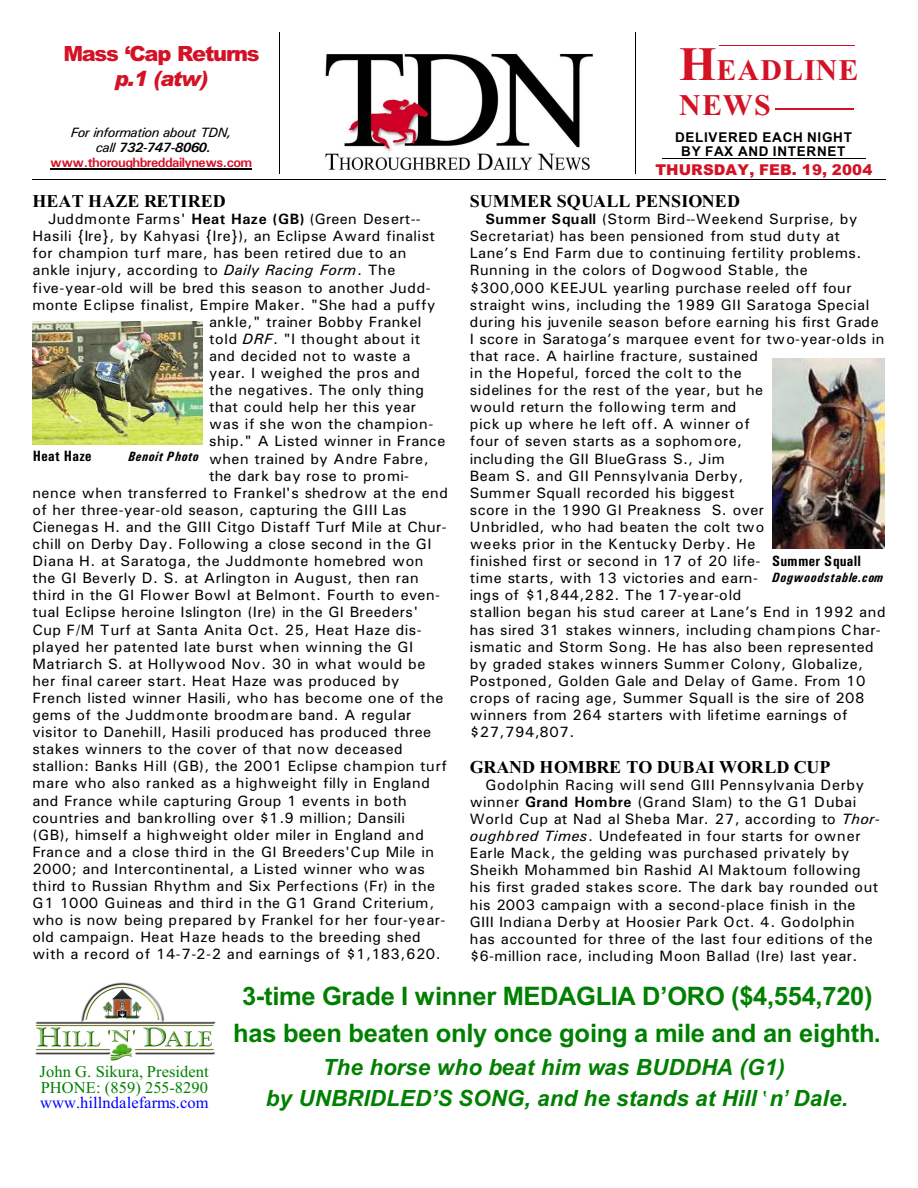
<style>
.page{position:relative;width:918px;height:1188px;background:#fff}
.page>*{position:absolute;margin:0;border:0;box-sizing:border-box;transform-origin:0 0}
.t1{font:700 30px/34.5px "Times New Roman";letter-spacing:.035em;color:#d41226}
.t2{font:700 25.5px/36.6px "Arial";letter-spacing:-.01em;color:#008000;text-align:center}
.t3{font:italic 700 22.35px/31.5px "Arial";letter-spacing:.005em;color:#008000;text-align:center}
.t4{font:900 21px "Arial";letter-spacing:-.055em;color:#d41226}
.t5{font:italic 900 21px "Arial";color:#d41226}
.t6{font:700 18px "Times New Roman";letter-spacing:.005em;color:#000}
.t7{font:16.5px/15.5px "Times New Roman";letter-spacing:.005em;color:#008000}
.t8{font:16.5px "Times New Roman";letter-spacing:.005em;color:#00f}
.t9{font:15px/17.1px "Univers";letter-spacing:.03em;color:#000}
.t10{font:15px "Univers";letter-spacing:.01em;color:#000}
.t11{font:15px "Univers";letter-spacing:.06em;color:#000}
.t12{font:900 15px "Arial";letter-spacing:.005em;color:#d41226}
.t13{font:700 15px "Univers Condensed";letter-spacing:.02em;color:#000}
.t14{font:700 13.5px/15px "Univers";letter-spacing:-.04em;color:#d41226;text-align:center}
.t15{font:700 13.5px/13.8px "Arial";letter-spacing:.055em;color:#000;text-align:center}
.t16{font:italic 700 13.5px "Univers Condensed";letter-spacing:.055em;color:#000}
.t17{font:italic 700 13.5px "Univers Condensed";letter-spacing:.035em;color:#000}
.s1{font-size:48px}
.s2{font-weight:400;font-style:italic;color:#000}
.s3{font-style:italic;color:#000}
.s4{font-weight:700}
.s5{font-style:italic}
.s6{font-family:"Arial Narrow"}
</style>
<div class="page">
<img style="left:35px;top:982px;width:180px;height:79px">
<img style="left:325px;top:53px;width:268px;height:118px">
<hr style="left:50px;top:169px;width:201px;height:1px;background:#000">
<hr style="left:662px;top:158px;width:204px;height:1px;background:#000">
<hr style="left:719px;top:45px;width:136px;height:1px;background:#d41226">
<hr style="left:776px;top:109px;width:78px;height:1px;background:#d41226">
<hr style="left:32px;top:179px;width:853px;height:1px;background:#000">
<hr style="left:280px;top:32px;width:1px;height:142px;background:#000">
<hr style="left:635px;top:32px;width:1px;height:142px;background:#000">
<img style="left:33px;top:321px;width:169px;height:123px">
<img style="left:772px;top:358px;width:113px;height:191px">
<h3 class="t4" style="left:63px;top:46px;width:198px">Mass ‘Cap Returns</h3>
<h3 class="t5" style="left:115px;top:71px;width:95px">p.1 (atw)</h3>
<h1 class="t1" style="left:679px;top:56px;width:181px"><span class="s1">H</span>EADLINE<br>NEWS</h1>
<p class="t14" style="left:50px;top:126px;width:204px"><span class="s2">For information about TDN,<br>call</span> <span class="s3">732-747-8060. </span>www.thoroughbreddailynews.com</p>
<p class="t15" style="left:675px;top:132px;width:178px">DELIVERED EACH NIGHT<br>BY FAX AND INTERNET</p>
<p class="t12" style="left:655px;top:165px;width:218px">THURSDAY, FEB. 19, 2004</p>
<p class="t6" style="left:32px;top:195px;width:195px">HEAT HAZE RETIRED</p>
<p class="t9" style="left:48px;top:212px;width:374px">Juddmonte Farms' <span class="s4">Heat Haze (GB)</span> (Green Desert--</p>
<p class="t9" style="left:32px;top:229px;width:404px">Hasili {Ire}, by Kahyasi {Ire}), an Eclipse Award finalist</p>
<p class="t9" style="left:32px;top:246px;width:375px">for champion turf mare, has been retired due to an</p>
<p class="t9" style="left:32px;top:263px;width:365px">ankle injury, according to <span class="s5">Daily Racing Form</span>. The</p>
<p class="t9" style="left:32px;top:280px;width:400px">five-year-old will be bred this season to another Judd-</p>
<p class="t9" style="left:32px;top:297px;width:404px">monte Eclipse finalist, Empire Maker. "She had a puffy</p>
<p class="t9" style="left:209px;top:314px;width:214px">ankle," trainer Bobby Frankel</p>
<p class="t9" style="left:209px;top:331px;width:213px">told <span class="s5">DRF</span>. "I thought about it</p>
<p class="t9" style="left:209px;top:349px;width:203px">and decided not to waste a</p>
<p class="t9" style="left:209px;top:366px;width:212px">year. I weighed the pros and</p>
<p class="t9" style="left:209px;top:383px;width:217px">the negatives. The only thing</p>
<p class="t9" style="left:209px;top:400px;width:208px">that could help her this year</p>
<p class="t9" style="left:209px;top:417px;width:226px">was if she won the champion-</p>
<p class="t9" style="left:209px;top:434px;width:238px">ship." A Listed winner in France</p>
<p class="t9" style="left:209px;top:451px;width:221px">when trained by Andre Fabre,</p>
<p class="t10" style="left:209px;top:470px;width:201px">the dark bay rose to promi-</p>
<p class="t9" style="left:32px;top:485px;width:417px">nence when transferred to Frankel's shedrow at the end</p>
<p class="t9" style="left:32px;top:502px;width:376px">of her three-year-old season, capturing the GIII Las</p>
<p class="t9" style="left:32px;top:520px;width:416px">Cienegas H. and the GIII Citgo Distaff Turf Mile at Chur-</p>
<p class="t9" style="left:32px;top:537px;width:401px">chill on Derby Day. Following a close second in the GI</p>
<p class="t9" style="left:32px;top:554px;width:393px">Diana H. at Saratoga, the Juddmonte homebred won</p>
<p class="t9" style="left:32px;top:571px;width:388px">the GI Beverly D. S. at Arlington in August, then ran</p>
<p class="t9" style="left:32px;top:588px;width:409px">third in the GI Flower Bowl at Belmont. Fourth to even-</p>
<p class="t9" style="left:32px;top:605px;width:388px">tual Eclipse heroine Islington (Ire) in the GI Breeders'</p>
<p class="t9" style="left:32px;top:622px;width:391px">Cup F/M Turf at Santa Anita Oct. 25, Heat Haze dis-</p>
<p class="t9" style="left:32px;top:639px;width:382px">played her patented late burst when winning the GI</p>
<p class="t9" style="left:32px;top:656px;width:395px">Matriarch S. at Hollywood Nov. 30 in what would be</p>
<p class="t9" style="left:32px;top:673px;width:369px">her final career start. Heat Haze was produced by</p>
<p class="t9" style="left:32px;top:691px;width:413px">French listed winner Hasili, who has become one of the</p>
<p class="t9" style="left:32px;top:708px;width:381px">gems of the Juddmonte broodmare band. A regular</p>
<p class="t9" style="left:32px;top:725px;width:400px">visitor to Danehill, Hasili produced has produced three</p>
<p class="t9" style="left:32px;top:742px;width:372px">stakes winners to the cover of that now deceased</p>
<p class="t9" style="left:32px;top:759px;width:416px">stallion: Banks Hill (GB), the 2001 Eclipse champion turf</p>
<p class="t9" style="left:32px;top:776px;width:399px">mare who also ranked as a highweight filly in England</p>
<p class="t9" style="left:32px;top:793px;width:376px">and France while capturing Group 1 events in both</p>
<p class="t10" style="left:32px;top:812px;width:374px">countries and bankrolling over $1.9 million; Dansili</p>
<p class="t9" style="left:32px;top:827px;width:393px">(GB), himself a highweight older miler in England and</p>
<p class="t10" style="left:32px;top:846px;width:403px">France and a close third in the GI Breeders'Cup Mile in</p>
<p class="t9" style="left:32px;top:862px;width:394px">2000; and Intercontinental, a Listed winner who was</p>
<p class="t9" style="left:32px;top:879px;width:404px">third to Russian Rhythm and Six Perfections (Fr) in the</p>
<p class="t11" style="left:32px;top:898px;width:403px">G1 1000 Guineas and third in the G1 Grand Criterium,</p>
<p class="t9" style="left:32px;top:913px;width:415px">who is now being prepared by Frankel for her four-year-</p>
<p class="t9" style="left:32px;top:930px;width:390px">old campaign. Heat Haze heads to the breeding shed</p>
<p class="t9" style="left:32px;top:947px;width:410px">with a record of 14-7-2-2 and earnings of $1,183,620.</p>
<p class="t13" style="left:33px;top:451px;width:60px">Heat Haze</p>
<p class="t17" style="left:128px;top:452px;width:72px">Benoit Photo</p>
<p class="t6" style="left:470px;top:195px;width:272px">SUMMER SQUALL PENSIONED</p>
<p class="t9" style="left:470px;top:212px;width:417px;text-indent:16px"><span class="s4">Summer Squall</span> (Storm Bird--Weekend Surprise, by Secretariat) has been pensioned from stud duty at Lane’s End Farm due to continuing fertility problems.<br>Running in the colors of Dogwood Stable, the $300,000 KEEJUL yearling purchase reeled off four straight wins, including the 1989 GII Saratoga Special during his juvenile season before earning his first Grade I score in Saratoga’s marquee event for two-year-olds in that race. A hairline fracture, sustained<br>in the Hopeful, forced the colt to the<br>sidelines for the rest of the year, but he<br>would return the following term and<br>pick up where he left off. A winner of<br>four of seven starts as a sophomore,<br>including the GII BlueGrass S., Jim<br>Beam S. and GII Pennsylvania Derby,<br>Summer Squall recorded his biggest<br>score in the 1990 GI Preakness S. over<br>Unbridled, who had beaten the colt two<br>weeks prior in the Kentucky Derby. He<br>finished first or second in 17 of 20 life-<br>time starts, with 13 victories and earn-<br>ings of $1,844,282. The 17-year-old<br>stallion began his stud career at Lane’s End in 1992 and has sired 31 stakes winners, including champions Char&shy;ismatic and Storm Song. He has also been represented by graded stakes winners Summer Colony, Globalize, Postponed, Golden Gale and Delay of Game. From 10 crops of racing age, Summer Squall is the sire of 208 winners from 264 starters with lifetime earnings of $27,794,807.</p>
<p class="t6" style="left:470px;top:761px;width:362px">GRAND HOMBRE TO DUBAI WORLD CUP</p>
<p class="t9" style="left:470px;top:777px;width:412px;text-indent:16px">Godolphin Racing will send GIII Pennsylvania Derby winner <span class="s4">Grand Hombre</span> (Grand Slam) to the G1 Dubai World Cup at Nad al Sheba Mar. 27, according to <span class="s5">Thor&shy;oughbred Times</span>. Undefeated in four starts for owner Earle Mack, the gelding was purchased privately by Sheikh Mohammed bin Rashid Al Maktoum following his first graded stakes score. The dark bay rounded out his 2003 campaign with a second-place finish in the GIII Indiana Derby at Hoosier Park Oct. 4. Godolphin has accounted for three of the last four editions of the $6-million race, including Moon Ballad (Ire) last year.</p>
<p class="t13" style="left:772px;top:555px;width:90px">Summer Squall</p>
<p class="t16" style="left:772px;top:573px;width:113px">Dogwoodstable.com</p>
<p class="t7" style="left:40px;top:1066px;width:171px">John G. Sikura, President<br>PHONE: (859) 255-8290</p>
<p class="t8" style="left:40px;top:1097px;width:170px">www.hillndalefarms.com</p>
<h2 class="t2" style="left:233px;top:981px;width:649px">3-time Grade I winner MEDAGLIA D’ORO ($4,554,720) has been beaten only once going a mile and an eighth.</h2>
<h3 class="t3" style="left:266px;top:1053px;width:584px">The horse who beat him was BUDDHA (G1)<br>by UNBRIDLED’S SONG, and he stands at Hill n<span class="s6">’</span> Dale.</h3>
</div>
